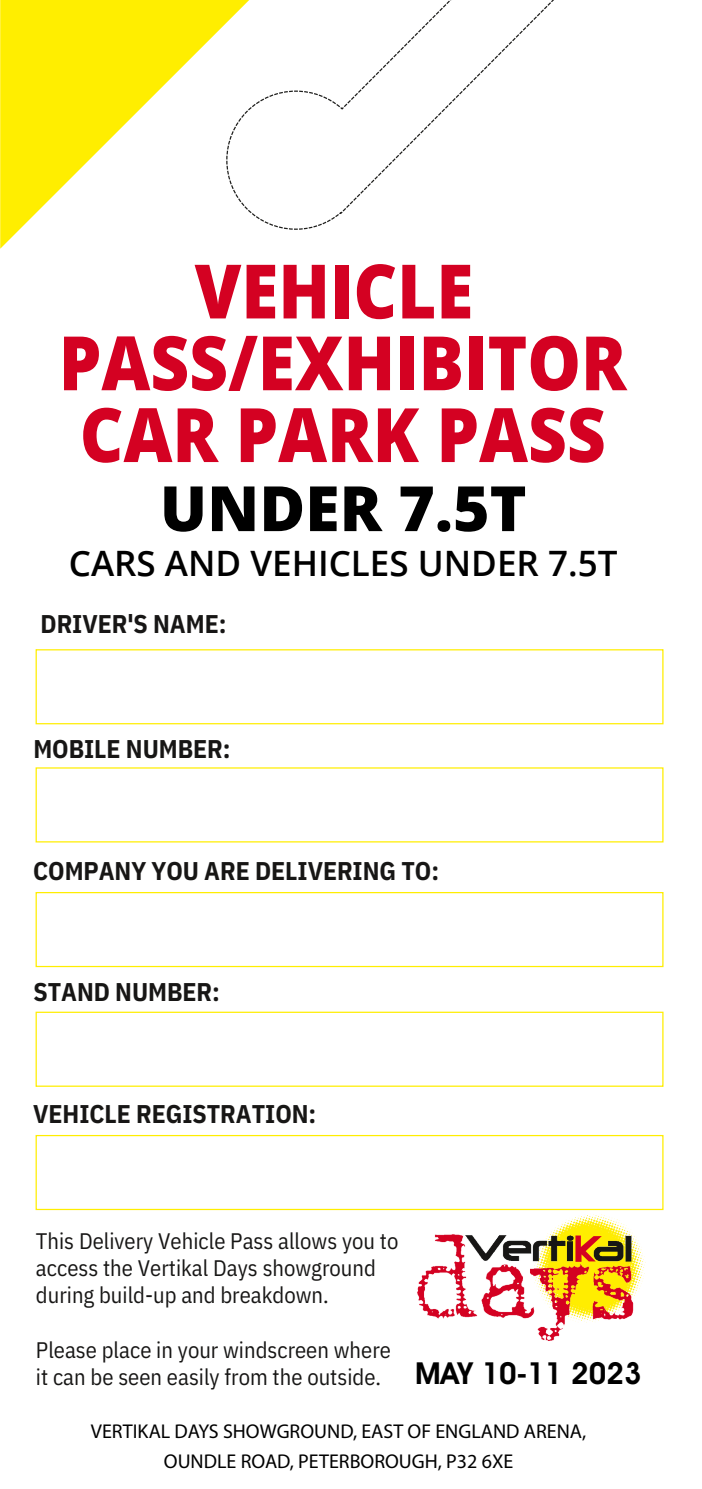
<style>
.page{position:relative;width:702px;height:1489px;background:#fff}
.page>*{position:absolute;margin:0;border:0;box-sizing:border-box;transform-origin:0 0}
.t1{font:800 75px/71.8px "Open Sans";color:#d40122;text-align:center;scale:.9 1}
.t2{font:800 62.5px "Open Sans";color:#000}
.t3{font:600 35px "Open Sans";color:#000}
.t4{font:600 30.5px "Avant Garde IT Cby BT";color:#000}
.t5{font:700 25.75px "IBM Plex Sans Cond";letter-spacing:-.005em;color:#171615}
.t6{font:22.5px/27px "IBM Plex Sans Cond";color:#171615}
.t7{font:20px/30px "Myriad Pro";color:#000;text-align:center}
</style>
<div class="page">
<svg style="left:36px;top:649px;width:627px;height:75px"></svg>
<svg style="left:36px;top:767px;width:627px;height:75px"></svg>
<svg style="left:36px;top:892px;width:627px;height:75px"></svg>
<svg style="left:36px;top:1011px;width:627px;height:76px"></svg>
<svg style="left:36px;top:1135px;width:627px;height:75px"></svg>
<img style="left:568px;top:1214px;width:52px;height:7px">
<img style="left:417px;top:1221px;width:227px;height:120px">
<svg style="left:575px;top:1235px;width:26px;height:27px"></svg>
<svg style="left:250px;top:0;width:265px;height:230px"></svg>
<svg style="left:0;top:0;width:250px;height:249px"></svg>
<h1 class="t1" style="left:59px;top:251px;width:632px">VEHICLE<br>PASS/EXHIBITOR<br>CAR PARK PASS</h1>
<h2 class="t2" style="left:160px;top:461px;width:368px">UNDER 7.5T</h2>
<h3 class="t3" style="left:69px;top:539px;width:550px">CARS AND VEHICLES UNDER 7.5T</h3>
<p class="t5" style="left:41px;top:603px;width:187px">DRIVER'S NAME:</p>
<p class="t5" style="left:33px;top:729px;width:198px">MOBILE NUMBER:</p>
<p class="t5" style="left:33px;top:850px;width:407px">COMPANY YOU ARE DELIVERING TO:</p>
<p class="t5" style="left:33px;top:972px;width:188px">STAND NUMBER:</p>
<p class="t5" style="left:33px;top:1093px;width:284px">VEHICLE REGISTRATION:</p>
<p class="t6" style="left:36px;top:1226px;width:364px">This Delivery Vehicle Pass allows you to access the Vertikal Days showground during build-up and breakdown.</p>
<p class="t6" style="left:36px;top:1335px;width:356px">Please place in your windscreen where it can be seen easily from the outside.</p>
<h3 class="t4" style="left:415px;top:1355px;width:228px">MAY 10-11 2023</h3>
<p class="t7" style="left:91px;top:1416px;width:496px">VERTIKAL DAYS SHOWGROUND, EAST OF ENGLAND ARENA,<br>OUNDLE ROAD, PETERBOROUGH, P32 6XE</p>
</div>
